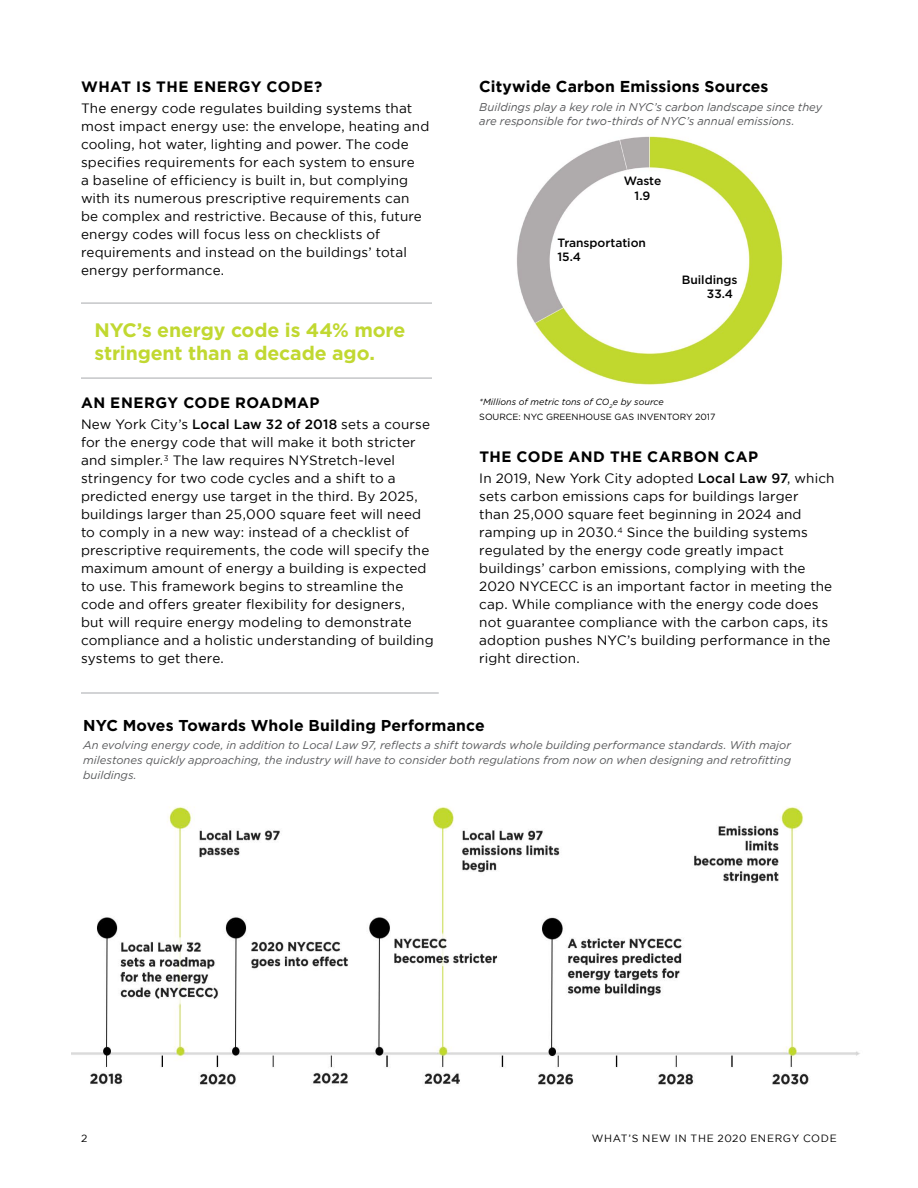
<style>
.page{position:relative;width:918px;height:1188px;background:#fff}
.page>*{position:absolute;margin:0;border:0;box-sizing:border-box;transform-origin:0 0}
.t1{font:700 19.5px/23.4px "Gotham";letter-spacing:-.005em;color:#c1d831}
.t2{font:700 15.75px "Gotham";letter-spacing:.01em;color:#000}
.t3{font:700 15.75px "Gotham";letter-spacing:.01em;color:#000}
.t4{font:700 15px "Gotham";letter-spacing:.035em;color:#000}
.t5{font:13.5px/18px "Gotham";letter-spacing:.01em;color:#000}
.t6{font:500 12px/14.4px "Gotham";color:#000}
.t7{font:italic 11.25px/15px "Gotham";color:#58595b;text-align:justify}
.t8{font:italic 11.25px/15px "Gotham";color:#58595b}
.t9{font:10.5px "Gotham";letter-spacing:.06em;color:#000}
.t10{font:9px/15px "Gotham";color:#000}
.s1{font-weight:500}
.s2{font-style:italic}
</style>
<div class="page">
<img style="left:517px;top:136px;width:267px;height:249px">
<hr style="left:81px;top:303px;width:351px;height:1px;background:#a7a9ac">
<hr style="left:81px;top:378px;width:351px;height:1px;background:#a7a9ac">
<hr style="left:81px;top:693px;width:358px;height:1px;background:#a7a9ac">
<img style="left:71px;top:807px;width:789px;height:279px">
<p class="t4" style="left:81px;top:78px;width:243px">WHAT IS THE ENERGY CODE?</p>
<p class="t5" style="left:81px;top:99px;width:350px">The energy code regulates building systems that most impact energy use: the envelope, heating and cooling, hot water, lighting and power. The code specifies requirements for each system to ensure<br>a baseline of efficiency is built in, but complying with its numerous prescriptive requirements can be complex and restrictive. Because of this, future energy codes will focus less on checklists of requirements and instead on the buildings’ total energy performance.</p>
<h1 class="t1" style="left:94px;top:318px;width:313px">NYC’s energy code is 44% more stringent than a decade ago.</h1>
<p class="t4" style="left:81px;top:394px;width:240px">AN ENERGY CODE ROADMAP</p>
<p class="t5" style="left:81px;top:415px;width:354px">New York City’s <span class="s1">Local Law 32 of 2018</span> sets a course for the energy code that will make it both stricter and simpler.<sup>3</sup> The law requires NYStretch-level stringency for two code cycles and a shift to a predicted energy use target in the third. By 2025, buildings larger than 25,000 square feet will need to comply in a new way: instead of a checklist of prescriptive requirements, the code will specify the maximum amount of energy a building is expected to use. This framework begins to streamline the code and offers greater flexibility for designers,<br>but will require energy modeling to demonstrate compliance and a holistic understanding of building systems to get there.</p>
<p class="t3" style="left:479px;top:78px;width:291px">Citywide Carbon Emissions Sources</p>
<p class="t8" style="left:479px;top:99px;width:345px">Buildings play a key role in NYC’s carbon landscape since they are responsible for two-thirds of NYC’s annual emissions.</p>
<p class="t6" style="left:624px;top:174px;width:39px;text-align:center">Waste<br>1.9</p>
<p class="t6" style="left:558px;top:235px;width:90px">Transportation<br>15.4</p>
<p class="t6" style="left:707px;top:272px;width:32px;text-indent:-25px">Buildings<br>33.4</p>
<p class="t10" style="left:479px;top:394px;width:238px"><span class="s2">*Millions of metric tons of CO</span><sub>2</sub><span class="s2">e by source<br></span>SOURCE: NYC GREENHOUSE GAS INVENTORY 2017</p>
<p class="t4" style="left:479px;top:448px;width:280px">THE CODE AND THE CARBON CAP</p>
<p class="t5" style="left:479px;top:469px;width:357px">In 2019, New York City adopted <span class="s1">Local Law 97</span>, which sets carbon emissions caps for buildings larger<br>than 25,000 square feet beginning in 2024 and ramping up in 2030.<sup>4</sup> Since the building systems regulated by the energy code greatly impact buildings’ carbon emissions, complying with the 2020 NYCECC is an important factor in meeting the cap. While compliance with the energy code does not guarantee compliance with the carbon caps, its adoption pushes NYC’s building performance in the right direction.</p>
<p class="t2" style="left:83px;top:715px;width:403px">NYC Moves Towards Whole Building Performance</p>
<p class="t7" style="left:83px;top:737px;width:710px">An evolving energy code, in addition to Local Law 97, reflects a shift towards whole building performance standards. With major milestones quickly approaching, the industry will have to consider both regulations from now on when designing and retrofitting buildings.</p>
<p class="t9" style="left:81px;top:1133px;width:8px">2</p>
<p class="t9" style="left:592px;top:1133px;width:246px">WHAT’S NEW IN THE 2020 ENERGY CODE</p>
</div>
